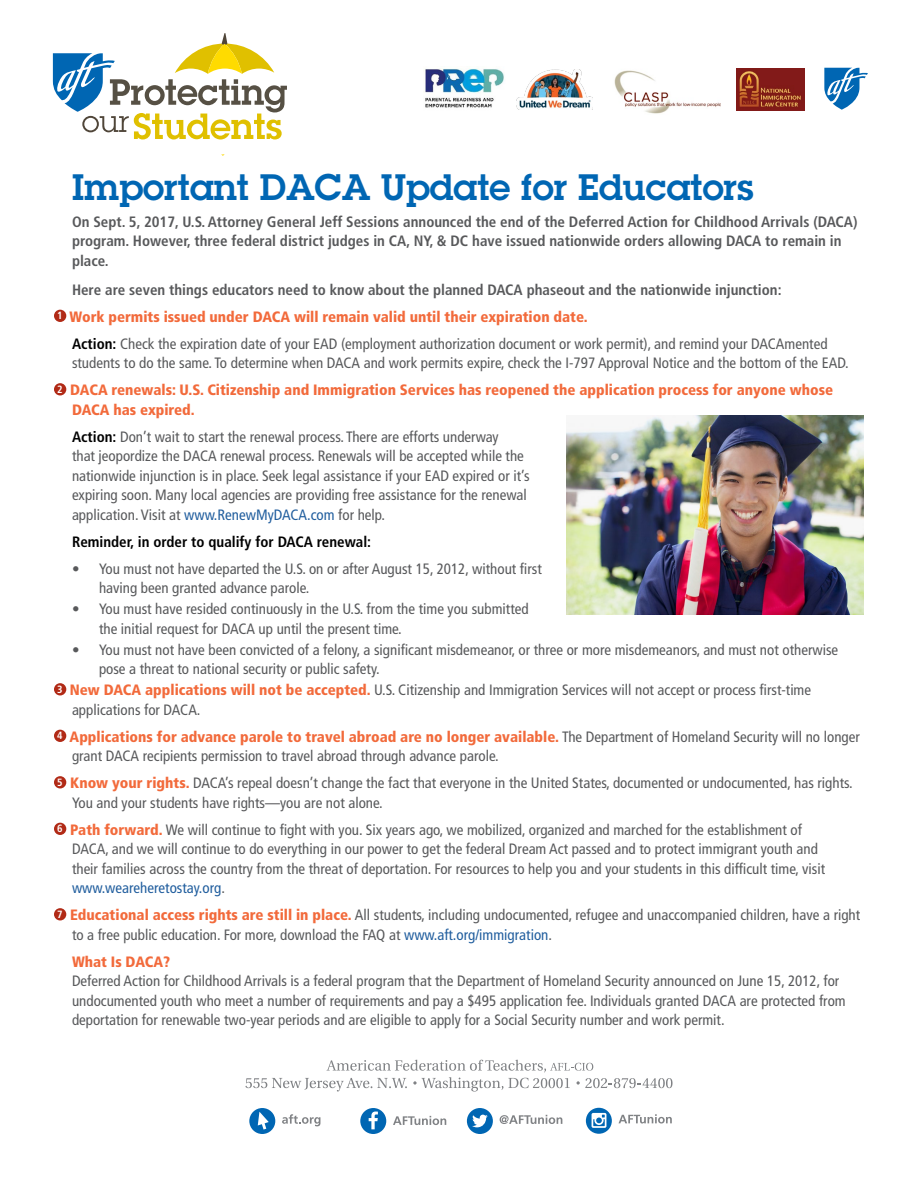
<style>
.page{position:relative;width:918px;height:1188px;background:#fff}
.page>*{position:absolute;margin:0;border:0;box-sizing:border-box;transform-origin:0 0}
.RED_Subheads{font:600 36px "Lubalin Graph Std";color:#0066b3}
.t1{font:condensed 15px/19.5px "Frutiger LT Std";color:#58595b}
.t2{font:700 condensed 15px/19.5px "Frutiger LT Std";color:#58595b}
.t3{font:900 condensed 15px/19.5px "Frutiger LT Std";color:#f26a3b}
.t4{font:700 condensed 15px "Frutiger LT Std";color:#000}
.t5{font:700 condensed 10.5px "Frutiger LT Std";color:#fff}
.s1{font-weight:700;color:#000}
.s2{color:#215e9e}
.s3{font-weight:900;color:#f26a3b}
</style>
<div class="page">
<div style="left:54px;top:310px;width:12px;height:12px;background:#b12a16;border-radius:50%"></div>
<div style="left:54px;top:383px;width:12px;height:12px;background:#b12a16;border-radius:50%"></div>
<div style="left:54px;top:683px;width:12px;height:12px;background:#b12a16;border-radius:50%"></div>
<div style="left:54px;top:730px;width:12px;height:12px;background:#b12a16;border-radius:50%"></div>
<div style="left:54px;top:776px;width:12px;height:12px;background:#b12a16;border-radius:50%"></div>
<div style="left:54px;top:823px;width:12px;height:12px;background:#b12a16;border-radius:50%"></div>
<div style="left:54px;top:908px;width:12px;height:12px;background:#b12a16;border-radius:50%"></div>
<svg style="left:586px;top:1108px;width:26px;height:26px"></svg>
<svg style="left:619px;top:1114px;width:53px;height:10px"></svg>
<svg style="left:592px;top:1113px;width:14px;height:15px"></svg>
<div style="left:467px;top:1108px;width:26px;height:26px;background:#0066b3;border-radius:50%"></div>
<svg style="left:472px;top:1115px;width:16px;height:12px"></svg>
<svg style="left:500px;top:1115px;width:62px;height:9px"></svg>
<div style="left:360px;top:1108px;width:26px;height:26px;background:#0066b3;border-radius:50%"></div>
<svg style="left:369px;top:1112px;width:9px;height:17px"></svg>
<svg style="left:393px;top:1116px;width:53px;height:9px"></svg>
<div style="left:249px;top:1108px;width:26px;height:26px;background:#0066b3;border-radius:50%"></div>
<svg style="left:258px;top:1112px;width:11px;height:18px"></svg>
<svg style="left:282px;top:1114px;width:38px;height:12px"></svg>
<svg style="left:245px;top:1060px;width:428px;height:32px"></svg>
<svg style="left:53px;top:33px;width:234px;height:106px"></svg>
<img style="left:425px;top:68px;width:79px;height:40px">
<img style="left:736px;top:69px;width:69px;height:42px">
<svg style="left:824px;top:68px;width:44px;height:42px"></svg>
<img style="left:614px;top:70px;width:107px;height:44px">
<img style="left:516px;top:70px;width:75px;height:39px">
<img style="left:567px;top:416px;width:297px;height:198px">
<p class="RED_Subheads" style="left:72px;top:163px;width:683px">Important DACA Update for Educators</p>
<p class="t2" style="left:72px;top:212px;width:787px">On Sept. 5, 2017, U.S. Attorney General Jeff Sessions announced the end of the Deferred Action for Childhood Arrivals (DACA) program. However, three federal district judges in CA, NY, &amp; DC have issued nationwide orders allowing DACA to remain in place.</p>
<p class="t2" style="left:72px;top:280px;width:711px">Here are seven things educators need to know about the planned DACA phaseout and the nationwide injunction:</p>
<p class="t5" style="left:57px;top:309px;width:7px">1</p>
<p class="t3" style="left:70px;top:307px;width:520px">Work permits issued under DACA will remain valid until their expiration date.</p>
<p class="t1" style="left:72px;top:334px;width:778px"><span class="s1">Action:</span> Check the expiration date of your EAD (employment authorization document or work permit), and remind your DACAmented students to do the same. To determine when DACA and work permits expire, check the I-797 Approval Notice and the bottom of the EAD.</p>
<p class="t5" style="left:57px;top:383px;width:7px">2</p>
<p class="t3" style="left:70px;top:380px;width:764px">DACA renewals: U.S. Citizenship and Immigration Services has reopened the application process for anyone whose<br>DACA has expired.</p>
<p class="t1" style="left:72px;top:427px;width:459px"><span class="s1">Action:</span> Don’t wait to start the renewal process. There are efforts underway<br>that jeopordize the DACA renewal process. Renewals will be accepted while the nationwide injunction is in place. Seek legal assistance if your EAD expired or it’s expiring soon. Many local agencies are providing free assistance for the renewal application. Visit at <span class="s2">www.RenewMyDACA.com</span> for help.</p>
<p class="t4" style="left:72px;top:533px;width:301px">Reminder, in order to qualify for DACA renewal:</p>
<p class="t1" style="left:99px;top:559px;width:444px;text-indent:-27px">• You must not have departed the U.S. on or after August 15, 2012, without first having been granted advance parole.</p>
<p class="t1" style="left:99px;top:600px;width:431px;text-indent:-27px">• You must have resided continuously in the U.S. from the time you submitted the initial request for DACA up until the present time.</p>
<p class="t1" style="left:99px;top:640px;width:741px;text-indent:-27px">• You must not have been convicted of a felony, a significant misdemeanor, or three or more misdemeanors, and must not otherwise pose a threat to national security or public safety.</p>
<p class="t5" style="left:57px;top:683px;width:7px">3</p>
<p class="t1" style="left:70px;top:681px;width:743px"><span class="s3">New DACA applications will not be accepted.</span> U.S. Citizenship and Immigration Services will not accept or process first-time applications for DACA.</p>
<p class="t5" style="left:57px;top:729px;width:7px">4</p>
<p class="t1" style="left:70px;top:727px;width:792px"><span class="s3">Applications for advance parole to travel abroad are no longer available.</span> The Department of Homeland Security will no longer grant DACA recipients permission to travel abroad through advance parole.</p>
<p class="t5" style="left:57px;top:776px;width:7px">5</p>
<p class="t1" style="left:70px;top:774px;width:784px"><span class="s3">Know your rights.</span> DACA’s repeal doesn’t change the fact that everyone in the United States, documented or undocumented, has rights.<br>You and your students have rights—you are not alone.</p>
<p class="t5" style="left:57px;top:822px;width:7px">6</p>
<p class="t1" style="left:70px;top:820px;width:757px"><span class="s3">Path forward.</span> We will continue to fight with you. Six years ago, we mobilized, organized and marched for the establishment of DACA, and we will continue to do everything in our power to get the federal Dream Act passed and to protect immigrant youth and their families across the country from the threat of deportation. For resources to help you and your students in this difficult time, visit <span class="s2">www.weareheretostay.org</span>.</p>
<p class="t5" style="left:57px;top:908px;width:7px">7</p>
<p class="t1" style="left:70px;top:906px;width:792px"><span class="s3">Educational access rights are still in place.</span> All students, including undocumented, refugee and unaccompanied children, have a right to a free public education. For more, download the FAQ at <span class="s2">www.aft.org/immigration</span>.</p>
<p class="t1" style="left:72px;top:952px;width:775px"><span class="s3">What Is DACA?<br></span>Deferred Action for Childhood Arrivals is a federal program that the Department of Homeland Security announced on June 15, 2012, for undocumented youth who meet a number of requirements and pay a $495 application fee. Individuals granted DACA are protected from deportation for renewable two-year periods and are eligible to apply for a Social Security number and work permit.</p>
</div>
